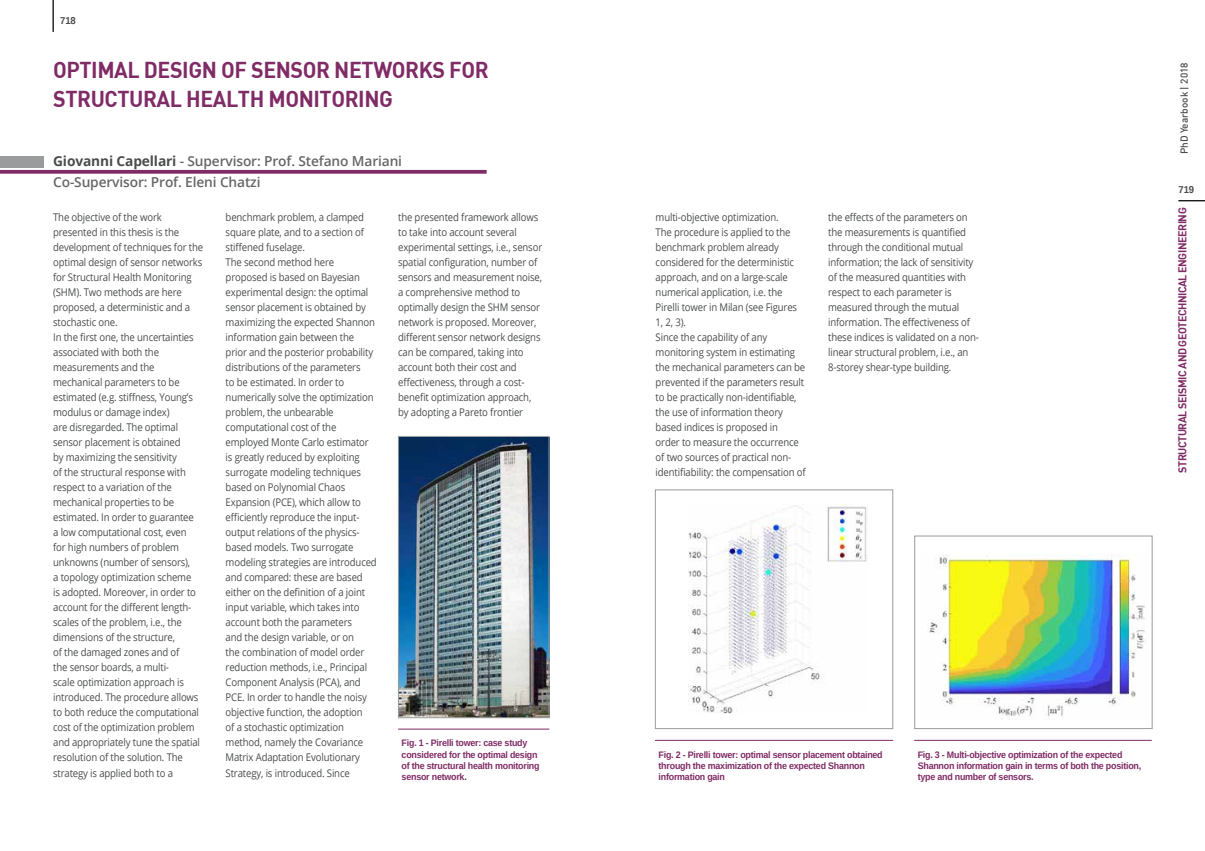
<style>
.page{position:relative;width:1205px;height:851px;background:#fff}
.page>*{position:absolute;margin:0;border:0;box-sizing:border-box;transform-origin:0 0}
.t1{font:22.5px/28.8px "DIN Bold";letter-spacing:-.02em;color:#7f2b65;scale:.95 1}
.t2{font:600 13.75px/20.8px "Open Sans";letter-spacing:-.01em;color:#666767}
.t3{font:700 11.25px "DIN";letter-spacing:-.04em;color:#7f2b65;scale:.95 1}
.t4{font:10.62px/15px "Open Sans";letter-spacing:-.015em;color:#4b4d4d;scale:.9 1}
.t5{font:500 10px "DIN";color:#4b4d4d}
.t6{font:700 10px "Arimo";letter-spacing:-.01em;color:#4b4d4d;scale:.95 1}
.t7{font:700 9.38px/11.2px "Arimo";letter-spacing:-.025em;color:#7f2b65;scale:.95 1}
.s1{font-weight:700;color:#4b4d4d}
</style>
<div class="page">
<hr style="left:53px;top:0;width:1px;height:32px;background:#000">
<hr style="left:398px;top:728px;width:151px;height:1px;background:#7f2b65">
<img style="left:400px;top:438px;width:147px;height:278px">
<div style="left:398px;top:436px;width:151px;height:282px;border:1px solid #999b9c"></div>
<hr style="left:655px;top:740px;width:238px;height:1px;background:#7f2b65">
<hr style="left:914px;top:740px;width:238px;height:1px;background:#7f2b65">
<img style="left:688px;top:504px;width:179px;height:209px">
<div style="left:655px;top:489px;width:238px;height:239px;border:1px solid #999b9c"></div>
<img style="left:929px;top:555px;width:216px;height:164px">
<div style="left:914px;top:535px;width:238px;height:193px;border:1px solid #999b9c"></div>
<svg style="left:1178px;top:200px;width:27px;height:1px"></svg>
<div style="left:0;top:156px;width:44px;height:11px;background:#999b9c"></div>
<svg style="left:0;top:170px;width:487px;height:4px;background:#883b70"></svg>
<p class="t6" style="left:60px;top:14px;width:18px">718</p>
<h1 class="t1" style="left:53px;top:54px;width:460px">OPTIMAL DESIGN OF SENSOR NETWORKS FOR<br>STRUCTURAL HEALTH MONITORING</h1>
<p class="t2" style="left:53px;top:151px;width:350px"><span class="s1">Giovanni Capellari</span> - Supervisor: Prof. Stefano Mariani<br>Co-Supervisor: Prof. Eleni Chatzi</p>
<p class="t5" style="left:1178px;top:154px;width:93px;rotate:-90deg">PhD Yearbook | 2018</p>
<p class="t6" style="left:1178px;top:182px;width:18px">719</p>
<p class="t4" style="left:53px;top:209px;width:168px">The objective of the work presented in this thesis is the development of techniques for the optimal design of sensor networks for Structural Health Monitoring (SHM). Two methods are here proposed, a deterministic and a stochastic one.<br>In the first one, the uncertainties associated with both the measurements and the mechanical parameters to be estimated (e.g. stiffness, Young’s modulus or damage index)<br>are disregarded. The optimal sensor placement is obtained<br>by maximizing the sensitivity<br>of the structural response with respect to a variation of the mechanical properties to be estimated. In order to guarantee<br>a low computational cost, even<br>for high numbers of problem unknowns (number of sensors),<br>a topology optimization scheme<br>is adopted. Moreover, in order to account for the different length&shy;scales of the problem, i.e., the dimensions of the structure,<br>of the damaged zones and of<br>the sensor boards, a multi-<br>scale optimization approach is introduced. The procedure allows to both reduce the computational cost of the optimization problem and appropriately tune the spatial resolution of the solution. The strategy is applied both to a</p>
<p class="t4" style="left:226px;top:209px;width:169px">benchmark problem, a clamped square plate, and to a section of stiffened fuselage.<br>The second method here proposed is based on Bayesian experimental design: the optimal sensor placement is obtained by maximizing the expected Shannon information gain between the prior and the posterior probability distributions of the parameters<br>to be estimated. In order to numerically solve the optimization problem, the unbearable computational cost of the employed Monte Carlo estimator is greatly reduced by exploiting surrogate modeling techniques based on Polynomial Chaos<br>Expansion (PCE), which allow to efficiently reproduce the input&shy;output relations of the physics&shy;based models. Two surrogate modeling strategies are introduced and compared: these are based either on the definition of a joint input variable, which takes into account both the parameters<br>and the design variable, or on<br>the combination of model order reduction methods, i.e., Principal<br>Component Analysis (PCA), and<br>PCE. In order to handle the noisy objective function, the adoption<br>of a stochastic optimization method, namely the Covariance<br>Matrix Adaptation Evolutionary<br>Strategy, is introduced. Since</p>
<p class="t4" style="left:398px;top:209px;width:162px">the presented framework allows to take into account several experimental settings, i.e., sensor spatial configuration, number of sensors and measurement noise, a comprehensive method to optimally design the SHM sensor network is proposed. Moreover, different sensor network designs can be compared, taking into account both their cost and effectiveness, through a cost&shy;benefit optimization approach, by adopting a Pareto frontier</p>
<p class="t4" style="left:656px;top:209px;width:168px">multi-objective optimization.<br>The procedure is applied to the benchmark problem already considered for the deterministic approach, and on a large-scale numerical application, i.e. the<br>Pirelli tower in Milan (see Figures<br>1, 2, 3).<br>Since the capability of any monitoring system in estimating the mechanical parameters can be prevented if the parameters result to be practically non-identifiable, the use of information theory based indices is proposed in<br>order to measure the occurrence of two sources of practical non&shy;identifiability: the compensation of</p>
<p class="t4" style="left:828px;top:209px;width:169px">the effects of the parameters on the measurements is quantified through the conditional mutual information; the lack of sensitivity of the measured quantities with respect to each parameter is measured through the mutual information. The effectiveness of these indices is validated on a non&shy;linear structural problem, i.e., an<br>8-storey shear-type building.</p>
<p class="t3" style="left:1175px;top:473px;width:279px;rotate:-90deg">Structural Seismic and Geotechnical Engineering</p>
<p class="t7" style="left:402px;top:737px;width:147px">Fig. 1 - Pirelli tower: case study considered for the optimal design of the structural health monitoring sensor network.</p>
<p class="t7" style="left:658px;top:748px;width:237px">Fig. 2 - Pirelli tower: optimal sensor placement obtained through the maximization of the expected Shannon information gain</p>
<p class="t7" style="left:918px;top:748px;width:237px">Fig. 3 - Multi-objective optimization of the expected<br>Shannon information gain in terms of both the position, type and number of sensors.</p>
</div>
